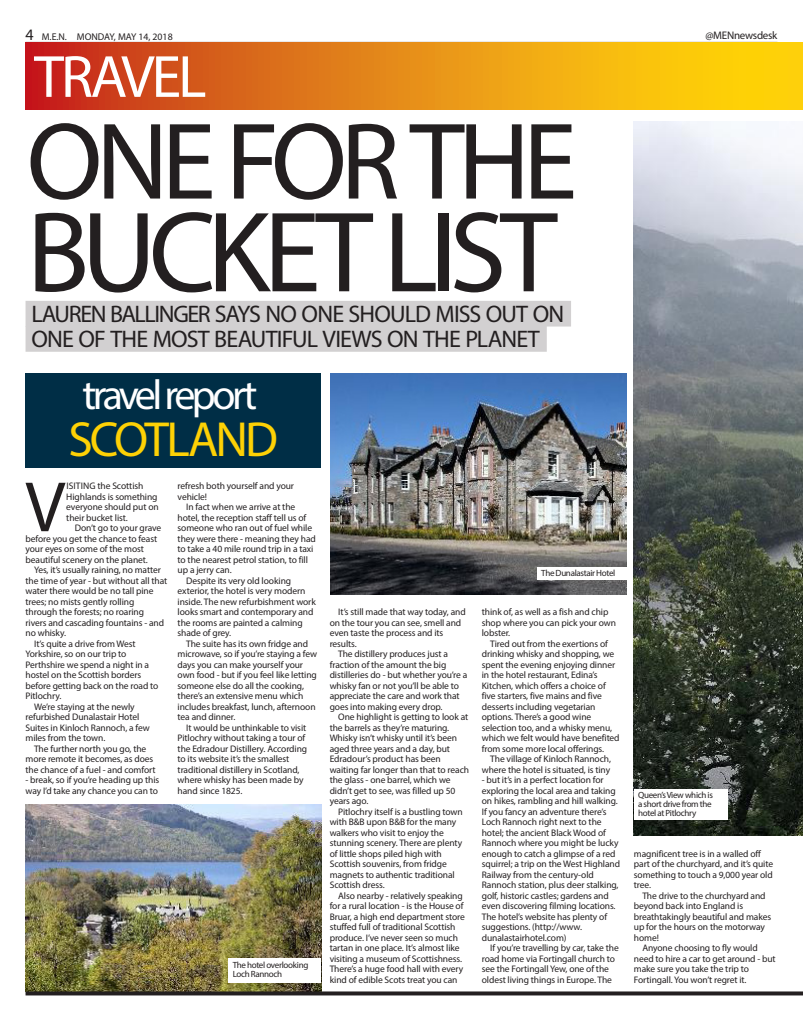
<style>
.page{position:relative;width:803px;height:1021px;background:#fff}
.page>*{position:absolute;margin:0;border:0;box-sizing:border-box;transform-origin:0 0}
.HEAD_96{font:115.5px "Myriad Pro";letter-spacing:-.065em;color:#231f20}
.HEAD_96-2{font:110px "Myriad Pro";letter-spacing:-.06em;color:#231f20}
.INTRO{font:71.8px "Myriad Pro";color:#231f20}
.t1{font:60px "Myriad Pro";letter-spacing:-.05em;color:#fff}
.t2{font:49.5px "Myriad Pro";letter-spacing:-.06em;color:#fed105}
.t3{font:42px "Myriad Pro";letter-spacing:-.085em;color:#fff}
.SUBHEAD_feats24{font:24px "Myriad Pro";letter-spacing:-.035em;color:#231f20}
.t4{font:11px "Myriad Pro";letter-spacing:-.025em;color:#231f20}
.t5{font:9.8px "Myriad Pro";color:#231f20}
.BODY_ragged{font:9.5px/10.5px "Myriad Pro";letter-spacing:-.01em;color:#231f20}
.INTRO-2{font:9.5px/10.5px "Myriad Pro";letter-spacing:-.01em;color:#231f20}
.PIC_CAPTION{font:9px/9px "Myriad Pro";letter-spacing:-.035em;color:#231f20}
.s1{font-size:16px}
</style>
<div class="page">
<img style="left:633px;top:121px;width:169px;height:714px">
<div style="left:633px;top:789px;width:94px;height:30px;background:#fff"></div>
<img style="left:26px;top:804px;width:295px;height:187px">
<div style="left:228px;top:958px;width:93px;height:24px;background:#fff"></div>
<img style="left:330px;top:373px;width:296px;height:221px">
<div style="left:536px;top:567px;width:91px;height:12px;background:#fff"></div>
<div style="left:26px;top:301px;width:545px;height:25px;background:#d2d0d1"></div>
<div style="left:26px;top:326px;width:520px;height:26px;background:#d2d0d1"></div>
<div style="left:26px;top:373px;width:295px;height:95px;background:#002e46"></div>
<hr style="left:26px;top:42px;width:751px;height:1px;background:#231f20">
<svg style="left:26px;top:43px;width:776px;height:66px"></svg>
<svg style="left:26px;top:991px;width:776px;height:4px;fill:#231f20"></svg>
<p class="t5" style="left:26px;top:30px;width:149px"><span class="s1">4</span> M.E.N. MONDAY, MAY 14, 2018</p>
<p class="t4" style="left:705px;top:29px;width:73px">@MENnewsdesk</p>
<p class="t1" style="left:34px;top:40px;width:174px">TRAVEL</p>
<p class="HEAD_96-2" style="left:27px;top:94px;width:551px">ONE FOR THE</p>
<p class="HEAD_96" style="left:27px;top:181px;width:532px">BUCKET LIST</p>
<p class="SUBHEAD_feats24" style="left:31px;top:299px;width:534px">LAUREN BALLINGER SAYS NO ONE SHOULD MISS OUT ON</p>
<p class="SUBHEAD_feats24" style="left:31px;top:324px;width:509px">ONE OF THE MOST BEAUTIFUL VIEWS ON THE PLANET</p>
<p class="t3" style="left:82px;top:368px;width:176px">travel report</p>
<p class="t2" style="left:68px;top:408px;width:211px">SCOTLAND</p>
<p class="INTRO" style="left:25px;top:463px;width:42px">V</p>
<p class="INTRO-2" style="left:66px;top:480px;width:94px">ISITING the Scottish<br>Highlands is something everyone should put on their bucket list.</p>
<p class="BODY_ragged" style="left:26px;top:522px;width:137px;text-indent:49px">Don’t go to your grave before you get the chance to feast your eyes on some of the most beautiful scenery on the planet.</p>
<p class="BODY_ragged" style="left:26px;top:564px;width:143px;text-indent:9px">Yes, it’s usually raining, no matter the time of year - but without all that water there would be no tall pine trees; no mists gently rolling through the forests; no roaring rivers and cascading fountains - and no whisky.</p>
<p class="BODY_ragged" style="left:26px;top:638px;width:134px;text-indent:9px">It’s quite a drive from West<br>Yorkshire, so on our trip to<br>Perthshire we spend a night in a hostel on the Scottish borders before getting back on the road to<br>Pitlochry.</p>
<p class="BODY_ragged" style="left:26px;top:701px;width:126px;text-indent:9px">We’re staying at the newly refurbished Dunalastair Hotel<br>Suites in Kinloch Rannoch, a few miles from the town.</p>
<p class="BODY_ragged" style="left:26px;top:743px;width:131px;text-align:center">The further north you go, the more remote it becomes, as does the chance of a fuel - and comfort</p>
<p class="BODY_ragged" style="left:26px;top:774px;width:135px">- break, so if you’re heading up this way I’d take any chance you can to</p>
<p class="BODY_ragged" style="left:177px;top:480px;width:118px">refresh both yourself and your vehicle!</p>
<p class="BODY_ragged" style="left:177px;top:501px;width:140px;text-indent:9px">In fact when we arrive at the hotel, the reception staff tell us of someone who ran out of fuel while they were there - meaning they had to take a 40 mile round trip in a taxi to the nearest petrol station, to fill up a jerry can.</p>
<p class="BODY_ragged" style="left:177px;top:575px;width:140px;text-indent:9px">Despite its very old looking exterior, the hotel is very modern inside. The new refurbishment work looks smart and contemporary and the rooms are painted a calming shade of grey.</p>
<p class="BODY_ragged" style="left:177px;top:638px;width:141px;text-indent:9px">The suite has its own fridge and microwave, so if you’re staying a few days you can make yourself your own food - but if you feel like letting someone else do all the cooking, there’s an extensive menu which includes breakfast, lunch, afternoon tea and dinner.</p>
<p class="BODY_ragged" style="left:177px;top:722px;width:131px;text-indent:9px">It would be unthinkable to visit<br>Pitlochry without taking a tour of the Edradour Distillery. According to its website it’s the smallest traditional distillery in Scotland, where whisky has been made by hand since 1825.</p>
<p class="PIC_CAPTION" style="left:232px;top:960px;width:77px">The hotel overlooking<br>Loch Rannoch</p>
<p class="BODY_ragged" style="left:329px;top:606px;width:137px;text-indent:9px">It’s still made that way today, and on the tour you can see, smell and even taste the process and its results.</p>
<p class="BODY_ragged" style="left:329px;top:648px;width:139px;text-indent:9px">The distillery produces just a fraction of the amount the big distilleries do - but whether you’re a whisky fan or not you’ll be able to appreciate the care and work that goes into making every drop.</p>
<p class="BODY_ragged" style="left:329px;top:711px;width:141px;text-indent:9px">One highlight is getting to look at the barrels as they’re maturing.<br>Whisky isn’t whisky until it’s been aged three years and a day, but<br>Edradour’s product has been waiting far longer than that to reach the glass - one barrel, which we didn’t get to see, was filled up 50 years ago.</p>
<p class="BODY_ragged" style="left:329px;top:806px;width:134px;text-indent:9px">Pitlochry itself is a bustling town with B&amp;B upon B&amp;B for the many walkers who visit to enjoy the stunning scenery. There are plenty of little shops piled high with<br>Scottish souvenirs, from fridge magnets to authentic traditional<br>Scottish dress.</p>
<p class="BODY_ragged" style="left:329px;top:890px;width:137px;text-indent:9px">Also nearby - relatively speaking for a rural location - is the House of Bruar, a high end department store stuffed full of traditional Scottish produce. I’ve never seen so much tartan in one place. It’s almost like visiting a museum of Scottishness.<br>There’s a huge food hall with every kind of edible Scots treat you can</p>
<p class="PIC_CAPTION" style="left:541px;top:568px;width:76px">The Dunalastair Hotel</p>
<p class="BODY_ragged" style="left:481px;top:606px;width:136px">think of, as well as a fish and chip shop where you can pick your own lobster.</p>
<p class="BODY_ragged" style="left:481px;top:638px;width:139px;text-indent:9px">Tired out from the exertions of drinking whisky and shopping, we spent the evening enjoying dinner in the hotel restaurant, Edina’s<br>Kitchen, which offers a choice of five starters, five mains and five desserts including vegetarian options. There’s a good wine selection too, and a whisky menu, which we felt would have benefited from some more local offerings.</p>
<p class="BODY_ragged" style="left:481px;top:753px;width:131px;text-align:right">The village of Kinloch Rannoch, where the hotel is situated, is tiny</p>
<p class="BODY_ragged" style="left:481px;top:774px;width:140px">- but it’s in a perfect location for exploring the local area and taking on hikes, rambling and hill walking.<br>If you fancy an adventure there’s Loch Rannoch right next to the hotel; the ancient Black Wood of Rannoch where you might be lucky enough to catch a glimpse of a red squirrel; a trip on the West Highland Railway from the century-old Rannoch station, plus deer stalking, golf, historic castles; gardens and even discovering filming locations.<br>The hotel’s website has plenty of suggestions. (http://www. dunalastairhotel.com)</p>
<p class="BODY_ragged" style="left:481px;top:942px;width:138px;text-indent:9px">If you’re travelling by car, take the road home via Fortingall church to see the Fortingall Yew, one of the oldest living things in Europe. The</p>
<p class="PIC_CAPTION" style="left:638px;top:790px;width:76px">Queen’s View which is a short drive from the hotel at Pitlochry</p>
<p class="BODY_ragged" style="left:633px;top:848px;width:141px">magnificent tree is in a walled off part of the churchyard, and it’s quite something to touch a 9,000 year old tree.</p>
<p class="BODY_ragged" style="left:633px;top:890px;width:139px;text-indent:9px">The drive to the churchyard and beyond back into England is breathtakingly beautiful and makes up for the hours on the motorway home!</p>
<p class="BODY_ragged" style="left:633px;top:942px;width:143px;text-indent:9px">Anyone choosing to fly would need to hire a car to get around - but make sure you take the trip to<br>Fortingall. You won’t regret it.</p>
</div>
